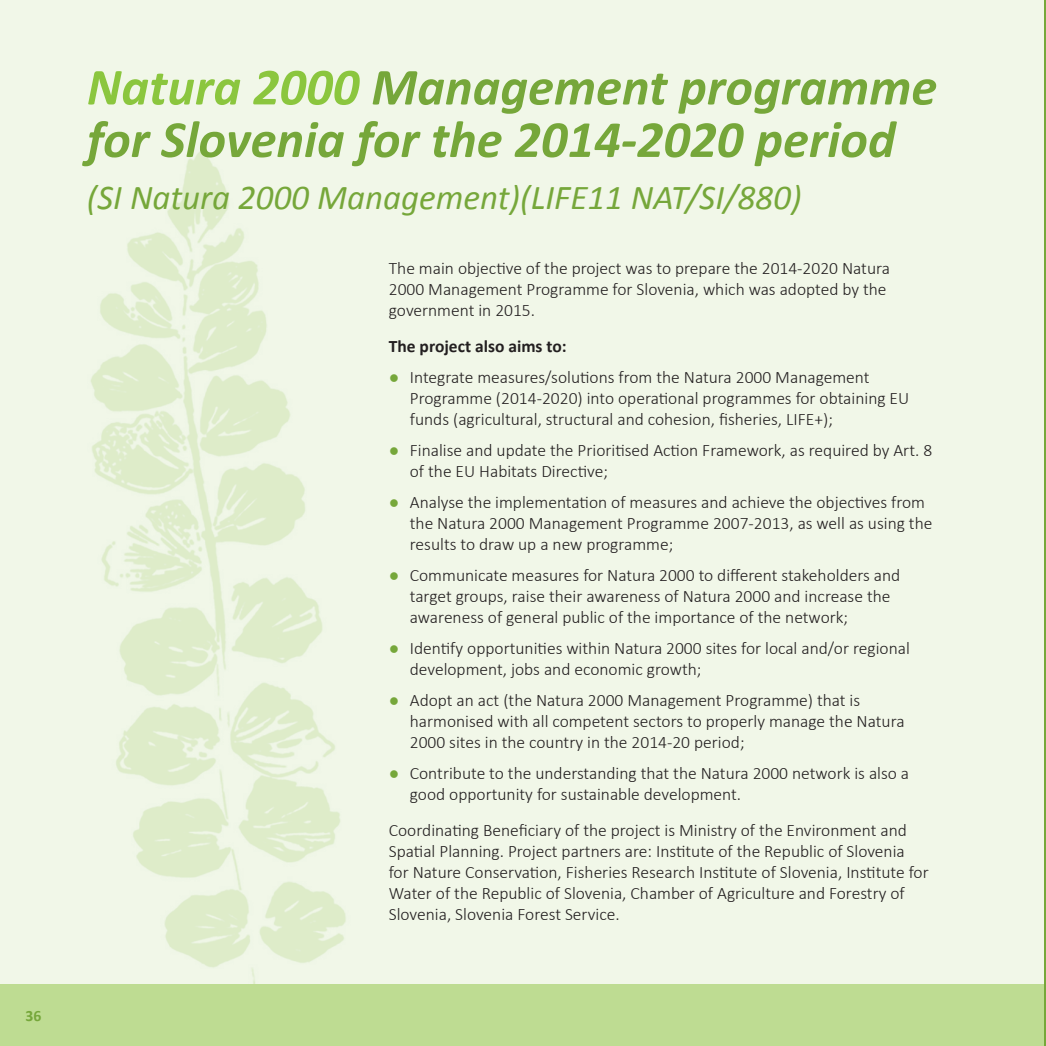
<style>
.page{position:relative;width:1046px;height:1046px;background:#fff}
.page>*{position:absolute;margin:0;border:0;box-sizing:border-box;transform-origin:0 0}
.t1{font:italic 700 52.5px/52.5px "Calibri";color:#76a73a}
.t2{font:italic 35px "Calibri";color:#76a73a}
.t3{font:300 17.5px/21px "Calibri";color:#231f20}
.t4{font:700 17.5px "Calibri";color:#231f20}
.t5{font:700 15.75px "Calibri";color:#76a73a}
.s1{color:#8bc63e}
.s2{font-weight:700;color:#76a73a}
</style>
<div class="page">
<hr style="left:1044px;top:0;width:2px;height:1046px;background:#f1f7e8">
<hr style="left:1044px;top:985px;width:2px;height:61px;background:#bedc92">
<div style="left:0;top:0;width:1044px;height:1046px;background:#f1f7e8"></div>
<div style="left:0;top:985px;width:1044px;height:61px;background:#bedc92"></div>
<hr style="left:1045px;top:0;width:1px;height:1046px;background:#76a73a">
<img style="left:91px;top:151px;width:255px;height:832px">
<p class="t5" style="left:26px;top:1006px;width:17px">36</p>
<h1 class="t1" style="left:87px;top:61px;width:852px"><span class="s1">Natura 2000</span> Management programme for Slovenia for the 2014-2020 period</h1>
<h2 class="t2" style="left:87px;top:174px;width:716px">(SI Natura 2000 Management)(LIFE11 NAT/SI/880)</h2>
<p class="t3" style="left:389px;top:257px;width:503px">The main objective of the project was to prepare the 2014-2020 Natura<br>2000 Management Programme for Slovenia, which was adopted by the government in 2015.</p>
<p class="t4" style="left:389px;top:335px;width:179px">The project also aims to:</p>
<p class="t3" style="left:410px;top:366px;width:501px;text-indent:-21px"><span class="s2">●</span> Integrate measures/solutions from the Natura 2000 Management<br>Programme (2014-2020) into operational programmes for obtaining EU funds (agricultural, structural and cohesion, fisheries, LIFE+);</p>
<p class="t3" style="left:410px;top:439px;width:524px;text-indent:-21px"><span class="s2">●</span> Finalise and update the Prioritised Action Framework, as required by Art. 8 of the EU Habitats Directive;</p>
<p class="t3" style="left:410px;top:491px;width:524px;text-indent:-21px"><span class="s2">●</span> Analyse the implementation of measures and achieve the objectives from the Natura 2000 Management Programme 2007-2013, as well as using the results to draw up a new programme;</p>
<p class="t3" style="left:410px;top:564px;width:492px;text-indent:-21px"><span class="s2">●</span> Communicate measures for Natura 2000 to different stakeholders and target groups, raise their awareness of Natura 2000 and increase the awareness of general public of the importance of the network;</p>
<p class="t3" style="left:410px;top:636px;width:501px;text-indent:-21px"><span class="s2">●</span> Identify opportunities within Natura 2000 sites for local and/or regional development, jobs and economic growth;</p>
<p class="t3" style="left:410px;top:688px;width:496px;text-indent:-21px"><span class="s2">●</span> Adopt an act (the Natura 2000 Management Programme) that is harmonised with all competent sectors to properly manage the Natura<br>2000 sites in the country in the 2014-20 period;</p>
<p class="t3" style="left:410px;top:761px;width:501px;text-indent:-21px"><span class="s2">●</span> Contribute to the understanding that the Natura 2000 network is also a good opportunity for sustainable development.</p>
<p class="t3" style="left:389px;top:818px;width:541px">Coordinating Beneficiary of the project is Ministry of the Environment and Spatial Planning. Project partners are: Institute of the Republic of Slovenia for Nature Conservation, Fisheries Research Institute of Slovenia, Institute for Water of the Republic of Slovenia, Chamber of Agriculture and Forestry of Slovenia, Slovenia Forest Service.</p>
</div>
